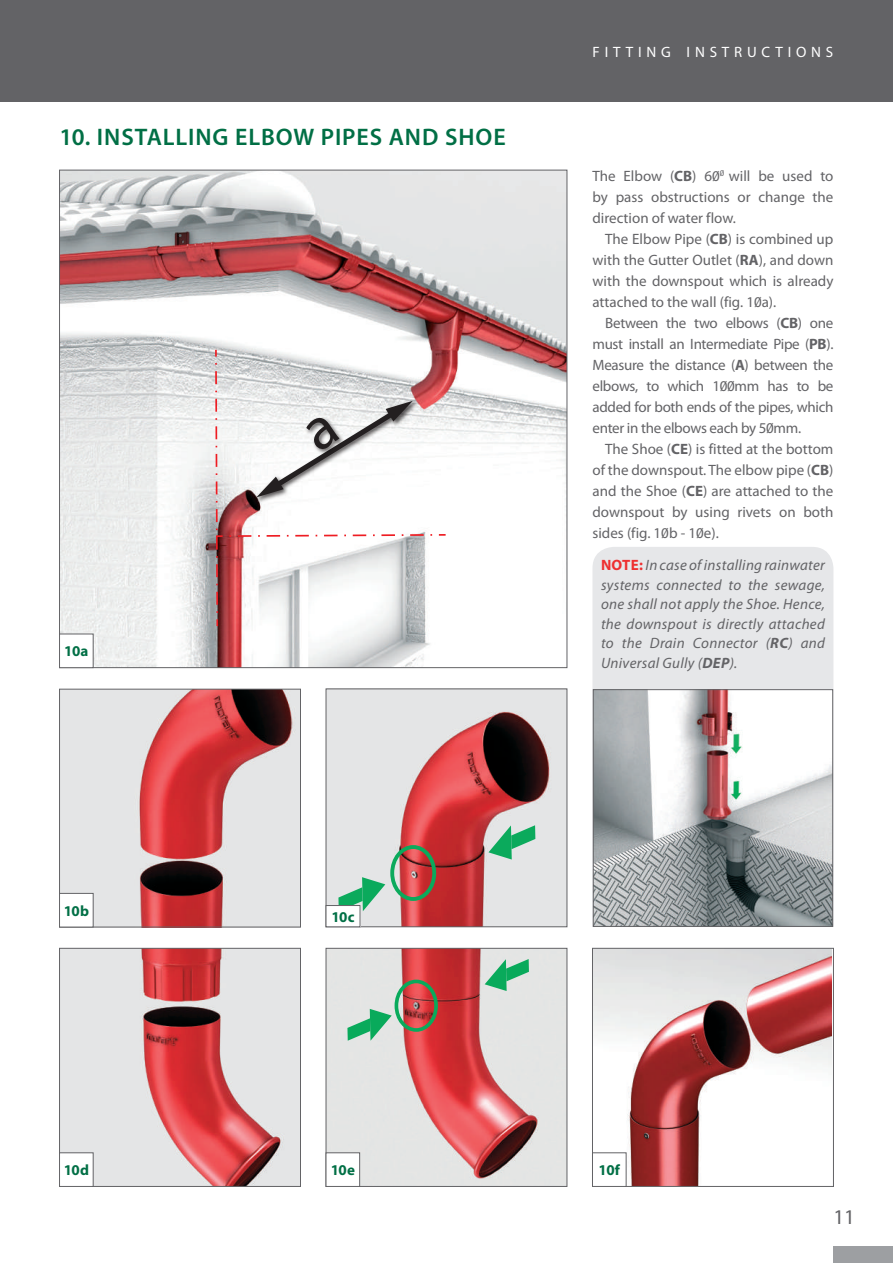
<style>
.page{position:relative;width:893px;height:1263px;background:#fff}
.page>*{position:absolute;margin:0;border:0;box-sizing:border-box;transform-origin:0 0}
.t1{font:600 24px "Myriad Pro";letter-spacing:.025em;color:#016f45}
.t2{font:21px "Myriad Pro";color:#636366}
.t3{font:15px/21px "Myriad Pro";color:#636366;text-align:justify}
.t4{font:italic 15px/19.5px "Myriad Pro";letter-spacing:.02em;color:#636366;text-align:justify}
.t5{font:15px "Myriad Pro";letter-spacing:.32em;color:#fff}
.t6{font:700 15px "Myriad Pro";letter-spacing:-.015em;color:#016f45}
.s1{font-weight:700}
.s2{font-weight:700;font-style:normal;color:#ee3031}
</style>
<div class="page">
<img style="left:61px;top:691px;width:238px;height:234px">
<div style="left:59px;top:689px;width:242px;height:238px;border:1px solid #636366"></div>
<img style="left:328px;top:691px;width:237px;height:234px">
<div style="left:390px;top:845px;width:46px;height:56px;border:4px solid #0baa5c;border-radius:50%"></div>
<svg style="left:338px;top:877px;width:47px;height:34px"></svg>
<svg style="left:488px;top:825px;width:47px;height:34px;background:#82caa8"></svg>
<img style="left:61px;top:950px;width:238px;height:234px">
<div style="left:59px;top:948px;width:242px;height:238px;border:1px solid #636366"></div>
<img style="left:328px;top:950px;width:237px;height:234px">
<div style="left:395px;top:980px;width:43px;height:52px;border:4px solid #09aa5b;border-radius:50%"></div>
<svg style="left:347px;top:1009px;width:45px;height:32px"></svg>
<svg style="left:485px;top:959px;width:44px;height:32px"></svg>
<img style="left:594px;top:950px;width:238px;height:234px">
<div style="left:592px;top:948px;width:242px;height:238px;border:1px solid #636366"></div>
<img style="left:61px;top:172px;width:504px;height:494px">
<img style="left:253px;top:397px;width:168px;height:108px">
<img style="left:286px;top:381px;width:90px;height:20px">
<svg style="left:216px;top:619px;width:2px;height:7px"></svg>
<svg style="left:214px;top:350px;width:9px;height:263px;background:#be9d9e"></svg>
<svg style="left:229px;top:533px;width:217px;height:5px"></svg>
<div style="left:60px;top:634px;width:33px;height:34px;background:#fff"></div>
<div style="left:59px;top:634px;width:34px;height:34px;border:1px solid #636366"></div>
<div style="left:60px;top:893px;width:33px;height:34px;background:#fff"></div>
<div style="left:59px;top:893px;width:34px;height:34px;border:1px solid #636366"></div>
<div style="left:60px;top:1153px;width:33px;height:33px;background:#fff"></div>
<div style="left:59px;top:1152px;width:34px;height:34px;border:1px solid #636366"></div>
<div style="left:326px;top:905px;width:34px;height:22px;background:#fff"></div>
<div style="left:326px;top:905px;width:34px;height:22px;border:1px solid #636366"></div>
<div style="left:326px;top:1153px;width:34px;height:33px;background:#fff"></div>
<div style="left:326px;top:1152px;width:34px;height:34px;border:1px solid #636366"></div>
<div style="left:592px;top:1153px;width:34px;height:33px;background:#fff"></div>
<div style="left:592px;top:1152px;width:34px;height:34px;border:1px solid #636366"></div>
<div style="left:0;top:0;width:893px;height:102px;background:#636366"></div>
<div style="left:833px;top:1246px;width:60px;height:17px;background:#9d9fa2"></div>
<div style="left:592px;top:547px;width:241px;height:380px;background:#e6e7e9"></div>
<img style="left:595px;top:691px;width:236px;height:233px">
<div style="left:593px;top:689px;width:240px;height:237px;border:1px solid #636366"></div>
<svg style="left:256px;top:401px;width:157px;height:96px"></svg>
<h1 class="t1" style="left:60px;top:122px;width:51px">10. INSTALLIN</h1>
<h1 class="t1" style="left:213px;top:122px;width:194px">G ELBOW PIPES AND</h1>
<h1 class="t1" style="left:445px;top:122px;width:62px">SHOE</h1>
<p class="t6" style="left:64px;top:642px;width:26px">10a</p>
<p class="t5" style="left:593px;top:42px;width:242px">fitting instructions</p>
<p class="t3" style="left:592px;top:166px;width:242px">The Elbow (<span class="s1">CB</span>) 60<sup>0</sup> will be used to by pass obstructions or change the direction of water flow.</p>
<p class="t3" style="left:592px;top:229px;width:242px;text-indent:13px">The Elbow Pipe (<span class="s1">CB</span>) is combined up with the Gutter Outlet (<span class="s1">RA</span>), and down with the downspout which is already attached to the wall (fig. 10a).</p>
<p class="t3" style="left:592px;top:313px;width:242px;text-indent:13px">Between the two elbows (<span class="s1">CB</span>) one must install an I ntermediate Pipe (<span class="s1">PB</span>).<br>Measure the distance (<span class="s1">A</span>) between the elbows, to which 100mm has to be added for both ends of the pipes, which enter in the elbows each by 50mm.</p>
<p class="t3" style="left:592px;top:439px;width:242px;text-indent:13px">The Shoe (<span class="s1">CE</span>) is fitted at the bottom of the downspout. The elbow pipe (<span class="s1">CB</span>) and the Shoe (<span class="s1">CE</span>) are attached to the downspout by using rivets on both sides (fig. 10b - 10e).</p>
<p class="t4" style="left:601px;top:555px;width:225px"><span class="s2">NOT E:</span> In case of installing rainwater systems connected to the sewage, one shall not apply the Shoe. Hence, the downspout is directly attached to the Drain Connector (<span class="s1">RC</span>) and Universal Gully (<span class="s1">DEP</span>).</p>
<p class="t6" style="left:64px;top:901px;width:27px">10b</p>
<p class="t6" style="left:331px;top:907px;width:25px">10c</p>
<p class="t6" style="left:64px;top:1160px;width:27px">10d</p>
<p class="t6" style="left:331px;top:1160px;width:26px">10e</p>
<p class="t6" style="left:599px;top:1160px;width:23px">10f</p>
<h2 class="t2" style="left:833px;top:1204px;width:23px">11</h2>
</div>
